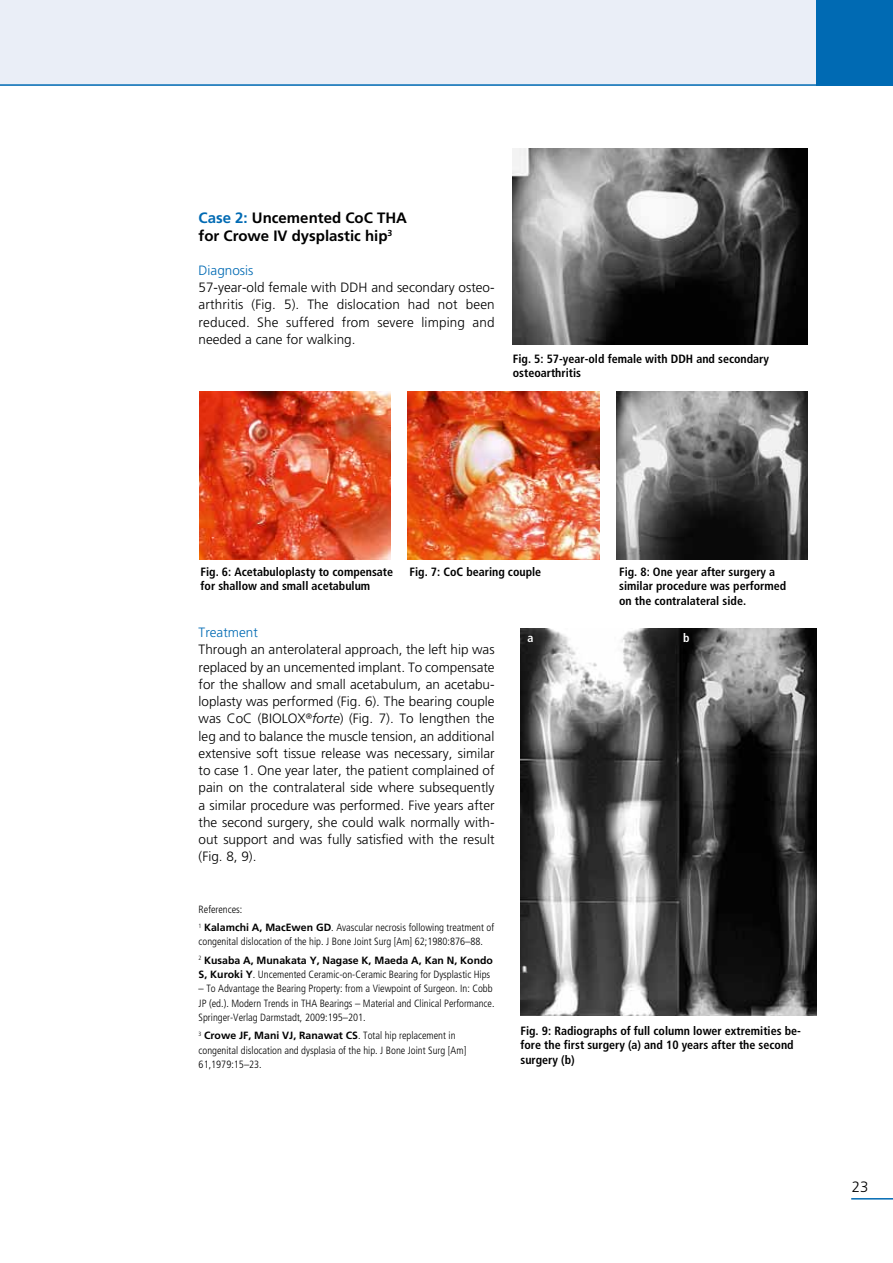
<style>
.page{position:relative;width:893px;height:1263px;background:#fff}
.page>*{position:absolute;margin:0;border:0;box-sizing:border-box;transform-origin:0 0}
.t1{font:700 15px/18px "Frutiger";color:#000}
.t2{font:300 15px "Frutiger";color:#000}
.t3{font:300 13.5px/17.2px "Frutiger";color:#000;text-align:justify}
.t4{font:300 13.5px "Frutiger";color:#006ab3}
.t5{font:700 condensed 12px/14.2px "Frutiger";color:#000}
.t6{font:700 condensed 12px "Frutiger";color:#fff}
.t7{font:300 condensed 10.5px/14.2px "Frutiger";color:#000}
.s1{color:#006ab3}
.s2{font-style:italic}
.s3{font-weight:700;font-stretch:normal}
</style>
<div class="page">
<hr style="left:851px;top:1198px;width:42px;height:1px;background:#006ab3">
<div style="left:0;top:0;width:893px;height:85px;background:#eaeef7"></div>
<hr style="left:0;top:84px;width:893px;height:2px;background:#006ab3">
<div style="left:816px;top:0;width:77px;height:86px;background:#006ab3"></div>
<img style="left:513px;top:148px;width:295px;height:197px">
<img style="left:617px;top:392px;width:191px;height:167px">
<img style="left:199px;top:392px;width:191px;height:167px">
<img style="left:408px;top:392px;width:191px;height:167px">
<img style="left:520px;top:628px;width:296px;height:387px">
<p class="t1" style="left:199px;top:209px;width:210px"><span class="s1">Case 2:</span> Uncemented CoC THA for Crowe IV dysplastic hip<sup>3</sup></p>
<p class="t4" style="left:199px;top:262px;width:56px">Diagnosis</p>
<p class="t3" style="left:199px;top:279px;width:298px">57-year-old female with DDH and secondary osteo&shy;arthritis (Fig. 5). The dislocation had not been reduced. She suffered from severe limping and needed a cane for walking.</p>
<p class="t5" style="left:513px;top:352px;width:258px">Fig. 5: 57-year-old female with DDH and secondary osteoarthritis</p>
<p class="t5" style="left:201px;top:565px;width:194px">Fig. 6: Acetabuloplasty to compensate for shallow and small acetabulum</p>
<p class="t5" style="left:619px;top:565px;width:169px">Fig. 8: One year after surgery a similar procedure was performed on the contralateral side.</p>
<p class="t5" style="left:410px;top:565px;width:133px">Fig. 7: CoC bearing couple</p>
<p class="t4" style="left:199px;top:625px;width:61px">Treatment</p>
<p class="t3" style="left:199px;top:641px;width:297px">Through an anterolateral approach, the left hip was replaced by an uncemented implant. To compensate for the shallow and small acetabulum, an acetabu&shy;loplasty was performed (Fig. 6). The bearing couple was CoC (BIOLOX<sup>®</sup><span class="s2">forte</span>) (Fig. 7). To lengthen the leg and to balance the muscle tension, an additional extensive soft tissue release was necessary, similar to case 1. One year later, the patient complained of pain on the contralateral side where subsequently a similar procedure was performed. Five years after the second surgery, she could walk normally with&shy;out support and was fully satisfied with the result (Fig. 8, 9).</p>
<p class="t7" style="left:199px;top:900px;width:297px;line-height:18.5px">References:<br><sup>1</sup> <span class="s3">Kalamchi A, MacEwen GD</span>. Avascular necrosis following treatment of</p>
<p class="t7" style="left:199px;top:933px;width:296px;line-height:18.5px">congenital dislocation of the hip. J Bone Joint Surg [Am] 62;1980:876–88.<br><sup>2</sup> <span class="s3">Kusaba A, Munakata Y, Nagase K, Maeda A, Kan N, Kondo</span></p>
<p class="t7" style="left:199px;top:967px;width:293px"><span class="s3">S, Kuroki Y</span>. Uncemented Ceramic-on-Ceramic Bearing for Dysplastic Hips</p>
<p class="t7" style="left:199px;top:982px;width:297px">– To Advantage the Bearing Property: from a Viewpoint of Surgeon. In: Cobb<br>JP (ed.). Modern Trends in THA Bearings – Material and Clinical Performance.<br>Springer-Verlag Darmstadt, 2009:195–201.</p>
<p class="t7" style="left:199px;top:1029px;width:269px"><sup>3</sup> <span class="s3">Crowe JF, Mani VJ, Ranawat CS</span>. Total hip replacement in congenital dislocation and dysplasia of the hip. J Bone Joint Surg [Am]<br>61,1979:15–23.</p>
<p class="t6" style="left:528px;top:631px;width:7px">a</p>
<p class="t6" style="left:683px;top:631px;width:8px">b</p>
<p class="t5" style="left:520px;top:1024px;width:282px">Fig. 9: Radiographs of full column lower extremities be&shy;fore the first surgery (a) and 10 years after the second surgery (b)</p>
<p class="t2" style="left:852px;top:1178px;width:18px">23</p>
</div>
